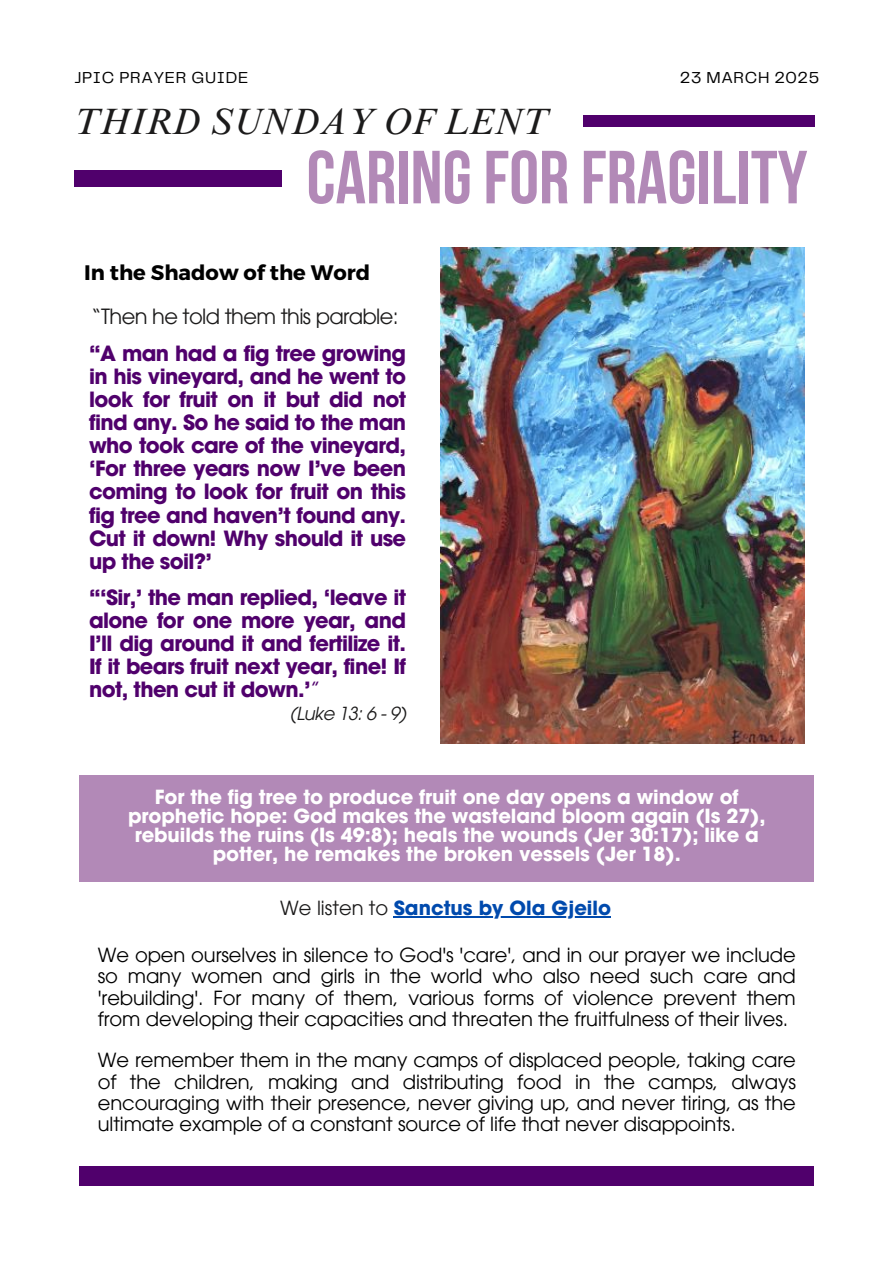
<style>
.page{position:relative;width:894px;height:1264px;background:#fff}
.page>*{position:absolute;margin:0;border:0;box-sizing:border-box;transform-origin:0 0}
.t1{font:75px "Bebas Neue Cyrillic";color:#b289b7}
.t2{font:italic 37.5px "Times NRMT Pro";color:#1c1b1b}
.t3{font:700 21px/23px "ITC Avant Garde Pro";letter-spacing:-.03em;color:#50006c;text-align:justify}
.t4{font:21px "ITC Avant Garde Pro";letter-spacing:-.03em;color:#1c1b1b}
.t5{font:700 21px "Montserrat";color:#000}
.t6{font:19.5px/21.3px "ITC Avant Garde Pro";letter-spacing:-.005em;color:#000;text-align:justify}
.t7{font:700 19.5px/19.2px "ITC Avant Garde Pro";letter-spacing:-.005em;color:#fff;text-align:center}
.t8{font:700 19.5px "ITC Avant Garde Pro";color:#004aad}
.t9{font:italic 18px "ITC Avant Garde Pro";letter-spacing:-.03em;color:#1c1b1b}
.t10{font:16.5px "Telegraf";letter-spacing:.04em;color:#000}
.s1{font-weight:400}
.s2{font-weight:400;color:#1c1b1b}
</style>
<div class="page">
<div style="left:582px;top:115px;width:232px;height:12px;background:#50006c"></div>
<div style="left:79px;top:775px;width:735px;height:106px;background:#b289b7"></div>
<div style="left:79px;top:1165px;width:735px;height:20px;background:#50006c"></div>
<img style="left:440px;top:247px;width:364px;height:497px">
<hr style="left:393px;top:916px;width:218px;height:1px;background:#004aad">
<div style="left:74px;top:170px;width:208px;height:16px;background:#50006c"></div>
<h3 class="t10" style="left:74px;top:70px;width:175px">JPIC PRAYER GUIDE</h3>
<h4 class="t10" style="left:679px;top:70px;width:141px">23 MARCH 2025</h4>
<p class="t2" style="left:74px;top:107px;width:475px">THIRD SUNDAY OF LENT</p>
<h5 class="t1" style="left:306px;top:147px;width:502px">CARINGFOR FRAGILITY</h5>
<h5 class="t5" style="left:84px;top:259px;width:287px">In the Shadow of the Word</h5>
<h2 class="t4" style="left:91px;top:308px;width:309px">“Then he told them this parable:</h2>
<h1 class="t3" style="left:89px;top:345px;width:318px">“A man had a fig tree growing in his vineyard, and he went to look for fruit on it but did not find any. So he said to the man who took care of the vineyard, ‘For three years now I’ve been coming to look for fruit on this fig tree and haven’t found any.<br>Cut it down! Why should it use up the soil?’</h1>
<h3 class="t3" style="left:89px;top:588px;width:318px">“‘Sir,’ the man replied, ‘leave it alone for one more year, and I’ll dig around it and fertilize it.<br>If it bears fruit next year, fine! If not, then cut it down.’<span class="s1">”</span></h3>
<h4 class="t9" style="left:290px;top:707px;width:117px">(Luke 13: 6 - 9)</h4>
<p class="t7" style="left:128px;top:789px;width:638px">For the fig tree to produce fruit one day opens a window of prophetic hope: God makes the wasteland bloom again (Is 27), rebuilds the ruins (Is 49:8); heals the wounds (Jer 30:17); like a potter, he remakes the broken vessels (Jer 18).</p>
<h4 class="t8" style="left:280px;top:900px;width:332px"><span class="s2">We listen to</span> Sanctus by Ola Gjeilo</h4>
<h3 class="t6" style="left:98px;top:946px;width:699px">We open ourselves in silence to God's 'care', and in our prayer we include so many women and girls in the world who also need such care and 'rebuilding'. For many of them, various forms of violence prevent them from developing their capacities and threaten the fruitfulness of their lives.</h3>
<h4 class="t6" style="left:98px;top:1051px;width:699px">We remember them in the many camps of displaced people, taking care of the children, making and distributing food in the camps, always encouraging with their presence, never giving up, and never tiring, as the ultimate example of a constant source of life that never disappoints.</h4>
</div>
